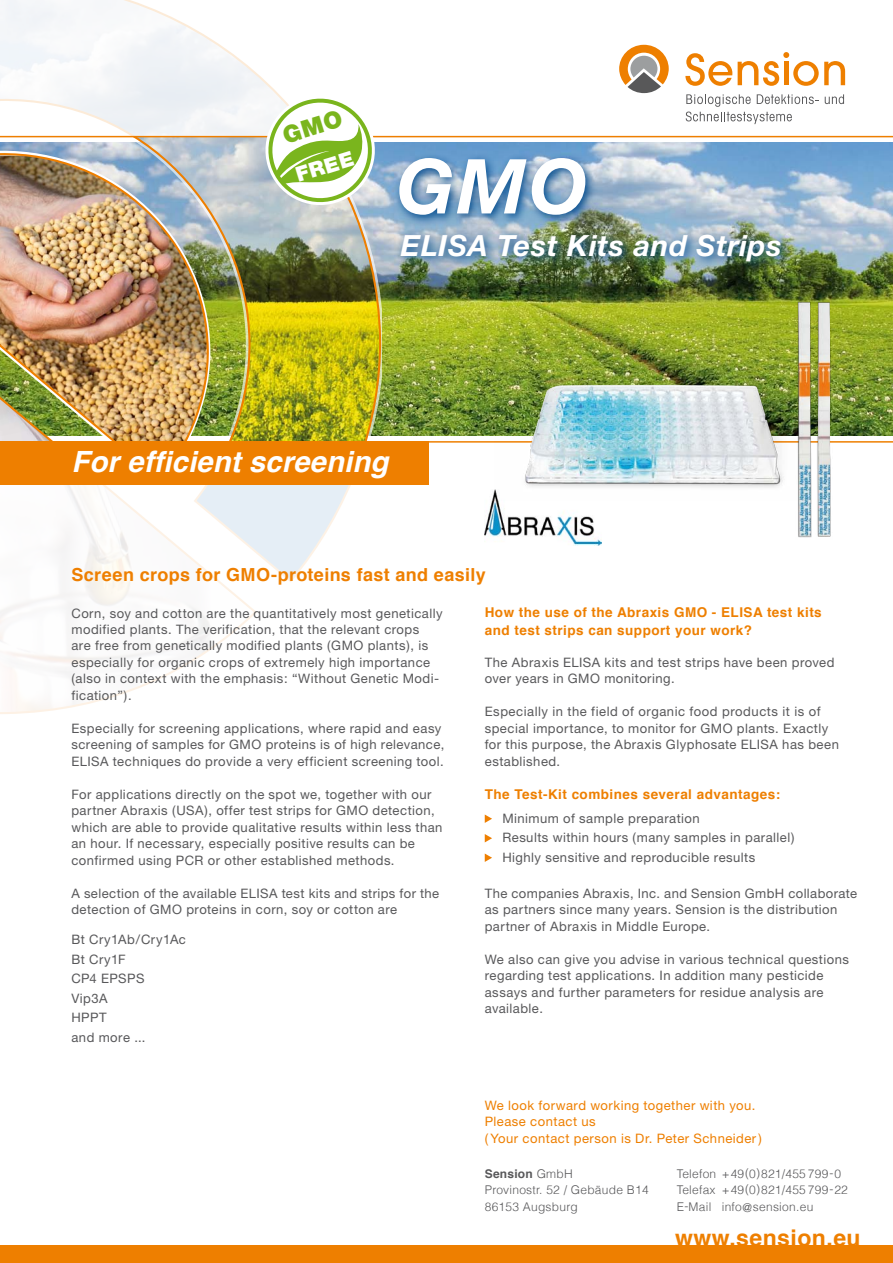
<style>
.page{position:relative;width:893px;height:1263px;background:#fff}
.page>*{position:absolute;margin:0;border:0;box-sizing:border-box;transform-origin:0 0}
.t1{font:italic 700 75.9px "Helvetica Neue";color:#fff}
.t2{font:italic 700 29.25px "Helvetica Neue";letter-spacing:.025em;color:#fff}
.t3{font:italic 700 29.25px "Helvetica";letter-spacing:.005em;color:#fff}
.t4{font:700 23.1px "Helvetica";letter-spacing:.02em;color:#ee7f00}
.t5{font:900 20.85px "Helvetica Neue";color:#fff}
.t6{font:700 18px "Helvetica";letter-spacing:.02em;color:#ee7f00}
.t7{font:700 13.5px/18px "Helvetica";letter-spacing:.035em;color:#ee7f00}
.t8{font:13.05px/16.5px "Helvetica Neue";letter-spacing:.035em;color:#58585a}
.t9{font:13.05px/16.5px "Helvetica Neue";letter-spacing:.035em;color:#ee7f00}
.t10{font:300 12px/16.5px "Helvetica";letter-spacing:.02em;color:#58585a}
.s1{font-weight:700}
</style>
<div class="page">
<img style="left:381px;top:142px;width:512px;height:294px">
<img style="left:0;top:137px;width:381px;height:304px">
<img style="left:0;top:152px;width:210px;height:289px">
<div style="left:0;top:0;width:734px;height:137px;background:linear-gradient(to right,#f5f7f9,#fff)"></div>
<hr style="left:0;top:441px;width:893px;height:2px;background:#ee7f00">
<hr style="left:0;top:136px;width:893px;height:1px;background:#ee7f00">
<svg style="left:485px;top:814px;width:7px;height:9px"></svg>
<svg style="left:485px;top:834px;width:7px;height:8px"></svg>
<svg style="left:485px;top:853px;width:7px;height:9px"></svg>
<svg style="left:685px;top:53px;width:47px;height:33px"></svg>
<svg style="left:738px;top:52px;width:107px;height:34px"></svg>
<svg style="left:619px;top:45px;width:50px;height:48px"></svg>
<svg style="left:825px;top:94px;width:19px;height:10px"></svg>
<svg style="left:686px;top:94px;width:133px;height:30px"></svg>
<div style="left:0;top:1246px;width:893px;height:17px;background:#ee7f00"></div>
<img style="left:484px;top:492px;width:117px;height:53px">
<div style="left:0;top:441px;width:428px;height:44px;background:#ee7f00"></div>
<img style="left:494px;top:362px;width:301px;height:139px">
<img style="left:795px;top:298px;width:17px;height:240px">
<img style="left:816px;top:298px;width:16px;height:239px">
<svg style="left:393px;top:152px;width:205px;height:74px;background:#618eb6"></svg>
<img style="left:394px;top:227px;width:397px;height:45px">
<svg style="left:265px;top:95px;width:111px;height:115px"></svg>
<h3 class="t5" style="left:293px;top:163px;width:61px;rotate:-17deg">FREE</h3>
<h1 class="t1" style="left:396px;top:139px;width:193px">GMO</h1>
<h2 class="t2" style="left:401px;top:227px;width:382px">ELISA Test Kits and Strips</h2>
<h2 class="t3" style="left:71px;top:437px;width:318px">For efficient screening</h2>
<h3 class="t6" style="left:71px;top:560px;width:416px">Screen crops for GMO-proteins fast and easily</h3>
<p class="t8" style="left:71px;top:604px;width:373px">Corn, soy and cotton are the quantitatively most genetically modified plants. The verification, that the relevant crops<br>are free from genetically modified plants (GMO plants), is especially for organic crops of extremely high importance (also in context with the emphasis: “Without Genetic Modi&shy;fication”).</p>
<p class="t8" style="left:71px;top:720px;width:374px">Especially for screening applications, where rapid and easy screening of samples for GMO proteins is of high relevance,<br>ELISA techniques do provide a very efficient screening tool.</p>
<p class="t8" style="left:71px;top:786px;width:373px">For applications directly on the spot we, together with our partner Abraxis (USA), offer test strips for GMO detection, which are able to provide qualitative results within less than an hour. If necessary, especially positive results can be confirmed using PCR or other established methods.</p>
<p class="t8" style="left:71px;top:885px;width:369px">A selection of the available ELISA test kits and strips for the detection of GMO proteins in corn, soy or cotton are</p>
<p class="t8" style="left:71px;top:930px;width:116px;line-height:19.5px">Bt Cry1Ab/Cry1Ac<br>Bt Cry1F<br>CP4 EPSPS<br>Vip3A<br>HPPT<br>and more ...</p>
<p class="t7" style="left:485px;top:604px;width:339px">How the use of the Abraxis GMO - ELISA test kits and test strips can support your work?</p>
<p class="t8" style="left:485px;top:654px;width:351px">The Abraxis ELISA kits and test strips have been proved over years in GMO monitoring.</p>
<p class="t8" style="left:485px;top:703px;width:356px">Especially in the field of organic food products it is of special importance, to monitor for GMO plants. Exactly for this purpose, the Abraxis Glyphosate ELISA has been established.</p>
<p class="t7" style="left:485px;top:785px;width:297px">The Test-Kit combines several advantages:</p>
<p class="t8" style="left:502px;top:808px;width:293px;line-height:19.5px">Minimum of sample preparation<br>Results within hours (many samples in parallel)<br>Highly sensitive and reproducible results</p>
<p class="t8" style="left:485px;top:885px;width:374px">The companies Abraxis, Inc. and Sension GmbH collaborate as partners since many years. Sension is the distribution partner of Abraxis in Middle Europe.</p>
<p class="t8" style="left:485px;top:951px;width:366px">We also can give you advise in various technical questions regarding test applications. In addition many pesticide assays and further parameters for residue analysis are available.</p>
<p class="t9" style="left:485px;top:1096px;width:279px">We look forward working together with you.<br>Please contact us<br>( Your contact person is Dr. Peter Schneider )</p>
<p class="t10" style="left:485px;top:1165px;width:165px"><span class="s1">Sension</span> GmbH<br>Provinostr. 52 / Gebäude B14<br>86153 Augsburg</p>
<p class="t10" style="left:677px;top:1165px;width:173px">Telefon +49(0)821/455 799-0<br>Telefax +49(0)821/455 799-22<br>E-Mail info@sension.eu</p>
<h3 class="t4" style="left:675px;top:1219px;width:187px">www.sension.eu</h3>
</div>
